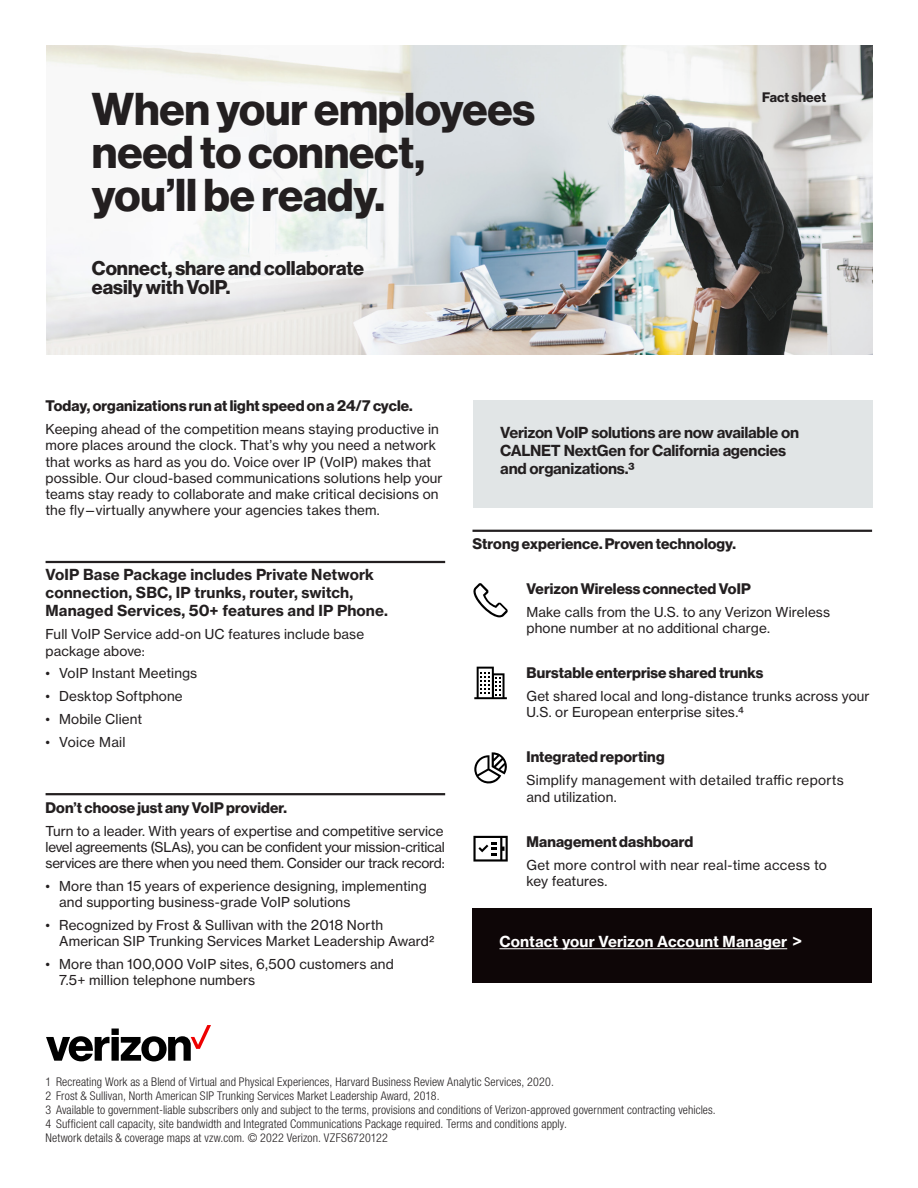
<style>
.page{position:relative;width:918px;height:1188px;background:#fff}
.page>*{position:absolute;margin:0;border:0;box-sizing:border-box;transform-origin:0 0}
._18_RB_Title_Headlin{font:700 45px/42.8px "Verizon NHGDS";letter-spacing:-.005em;color:#231f20}
._18_RB_Title_Subhead{font:700 19.5px/18.6px "Verizon NHGDS";color:#231f20}
._18_RB_Body_Subhead{font:700 15px/18px "Verizon NHGTX";letter-spacing:.005em;color:#231f20}
._18_RB_Body_Subhead-2{font:700 15px "Verizon NHGDS";letter-spacing:.005em;color:#231f20}
._18_RB_Body_Text_Ind{font:700 15px "Verizon NHGDS";letter-spacing:.01em;color:#231f20}
._18_RB_Call_Out_Gray{font:700 15px/18px "Verizon NHGTX";letter-spacing:-.02em;color:#231f20}
._18_RB_Table_Body{font:700 15px "Verizon NHGTX";letter-spacing:.01em;color:#fff}
._18_RB_Body_Text{font:13.5px/16.2px "Verizon NHGTX";letter-spacing:.01em;color:#231f20}
._18_RB_Title_Doc_Typ{font:700 13.5px "Verizon NHGDS";letter-spacing:.005em;color:#231f20}
._18_RB_Legal_W_Footn{font:300 condensed 12px "Helvetica Neue LT Std";letter-spacing:.01em;color:#231f20}
.s1{font-family:"Arial";font-size:16.5px}
</style>
<div class="page">
<hr style="left:46px;top:561px;width:399px;height:2px;background:#231f20">
<hr style="left:46px;top:793px;width:399px;height:2px;background:#231f20">
<img style="left:47px;top:45px;width:826px;height:309px">
<hr style="left:472px;top:530px;width:400px;height:2px;background:#231f20">
<div style="left:473px;top:400px;width:400px;height:108px;background:#e1e5e6"></div>
<svg style="left:474px;top:667px;width:33px;height:32px"></svg>
<svg style="left:473px;top:583px;width:35px;height:34px"></svg>
<svg style="left:474px;top:752px;width:33px;height:32px"></svg>
<svg style="left:473px;top:836px;width:35px;height:26px"></svg>
<svg style="left:46px;top:1025px;width:165px;height:36px"></svg>
<div style="left:472px;top:909px;width:400px;height:74px;background:#0e0607"></div>
<hr style="left:500px;top:948px;width:287px;height:1px;background:#fff">
<p class="_18_RB_Title_Headlin" style="left:92px;top:87px;width:445px">When your employees need to connect, you’ll be ready.</p>
<p class="_18_RB_Title_Doc_Typ" style="left:762px;top:89px;width:66px">Fact sheet</p>
<p class="_18_RB_Title_Subhead" style="left:92px;top:259px;width:274px">Connect, share and collaborate easily with VoIP.</p>
<p class="_18_RB_Body_Subhead-2" style="left:46px;top:397px;width:369px">Today, organizations run at light speed on a 24/7 cycle.</p>
<p class="_18_RB_Body_Text" style="left:46px;top:421px;width:399px">Keeping ahead of the competition means staying productive in more places around the clock. That’s why you need a network that works as hard as you do. Voice over IP (VoIP) makes that possible. Our cloud-based communications solutions help your teams stay ready to collaborate and make critical decisions on the fly—virtually anywhere your agencies takes them.</p>
<p class="_18_RB_Body_Subhead" style="left:46px;top:565px;width:344px">VoIP Base Package includes Private Network connection, SBC, IP trunks, router, switch,<br>Managed Services, 50+ features and IP Phone.</p>
<p class="_18_RB_Body_Text" style="left:46px;top:626px;width:320px">Full VoIP Service add-on UC features include base package above:</p>
<p class="_18_RB_Body_Text" style="left:46px;top:665px;width:153px">• VoIP Instant Meetings</p>
<p class="_18_RB_Body_Text" style="left:46px;top:688px;width:139px">• Desktop Softphone</p>
<p class="_18_RB_Body_Text" style="left:46px;top:711px;width:98px">• Mobile Client</p>
<p class="_18_RB_Body_Text" style="left:46px;top:734px;width:82px">• Voice Mail</p>
<p class="_18_RB_Body_Subhead-2" style="left:46px;top:799px;width:243px">Don’t choose just any VoIP provider.</p>
<p class="_18_RB_Body_Text" style="left:46px;top:822px;width:401px;text-align:justify">Turn to a leader. With years of expertise and competitive service level agreements (SLAs), you can be confident your mission-critical services are there when you need them. Consider our track record:</p>
<p class="_18_RB_Body_Text" style="left:59px;top:878px;width:369px;text-indent:-13px">• More than 15 years of experience designing, implementing and supporting business-grade VoIP solutions</p>
<p class="_18_RB_Body_Text" style="left:59px;top:917px;width:377px;text-indent:-13px">• Recognized by Frost &amp; Sullivan with the 2018 North<br>American SIP Trunking Services Market Leadership Award2</p>
<p class="_18_RB_Body_Text" style="left:59px;top:956px;width:336px;text-indent:-13px">• More than 100,000 VoIP sites, 6,500 customers and<br>7.5+ million telephone numbers</p>
<p class="_18_RB_Call_Out_Gray" style="left:500px;top:423px;width:300px">Verizon VoIP solutions are now available on<br>CALNET NextGen for California agencies and organizations.3</p>
<p class="_18_RB_Body_Subhead-2" style="left:472px;top:535px;width:265px">Strong experience. Proven technology.</p>
<p class="_18_RB_Body_Text_Ind" style="left:526px;top:580px;width:226px">Verizon Wireless connected VoIP</p>
<p class="_18_RB_Body_Text" style="left:526px;top:604px;width:305px">Make calls from the U.S. to any Verizon Wireless phone number at no additional charge.</p>
<p class="_18_RB_Body_Text_Ind" style="left:526px;top:664px;width:238px">Burstable enterprise shared trunks</p>
<p class="_18_RB_Body_Text" style="left:526px;top:688px;width:345px">Get shared local and long-distance trunks across your<br>U.S. or European enterprise sites.4</p>
<p class="_18_RB_Body_Text_Ind" style="left:526px;top:748px;width:140px">Integrated reporting</p>
<p class="_18_RB_Body_Text" style="left:526px;top:772px;width:319px">Simplify management with detailed traffic reports and utilization.</p>
<p class="_18_RB_Body_Text_Ind" style="left:526px;top:833px;width:168px">Management dashboard</p>
<p class="_18_RB_Body_Text" style="left:526px;top:856px;width:302px">Get more control with near real-time access to key features.</p>
<p class="_18_RB_Table_Body" style="left:500px;top:932px;width:304px">Contact your Verizon Account Manager <span class="s1">&gt;</span></p>
<p class="_18_RB_Legal_W_Footn" style="left:46px;top:1075px;width:510px">1 Recreating Work as a Blend of Virtual and Physical Experiences, Harvard Business Review Analytic Services, 2020.</p>
<p class="_18_RB_Legal_W_Footn" style="left:46px;top:1089px;width:396px">2 Frost &amp; Sullivan, North American SIP Trunking Services Market Leadership Award, 2018.</p>
<p class="_18_RB_Legal_W_Footn" style="left:46px;top:1103px;width:672px">3 Available to government-liable subscribers only and subject to the terms, provisions and conditions of Verizon-approved government contracting vehicles.</p>
<p class="_18_RB_Legal_W_Footn" style="left:46px;top:1117px;width:523px">4 Sufficient call capacity, site bandwidth and Integrated Communications Package required. Terms and conditions apply.</p>
<p class="_18_RB_Legal_W_Footn" style="left:46px;top:1131px;width:344px">Network details &amp; coverage maps at vzw.com. © 2022 Verizon. VZFS6720122</p>
</div>
